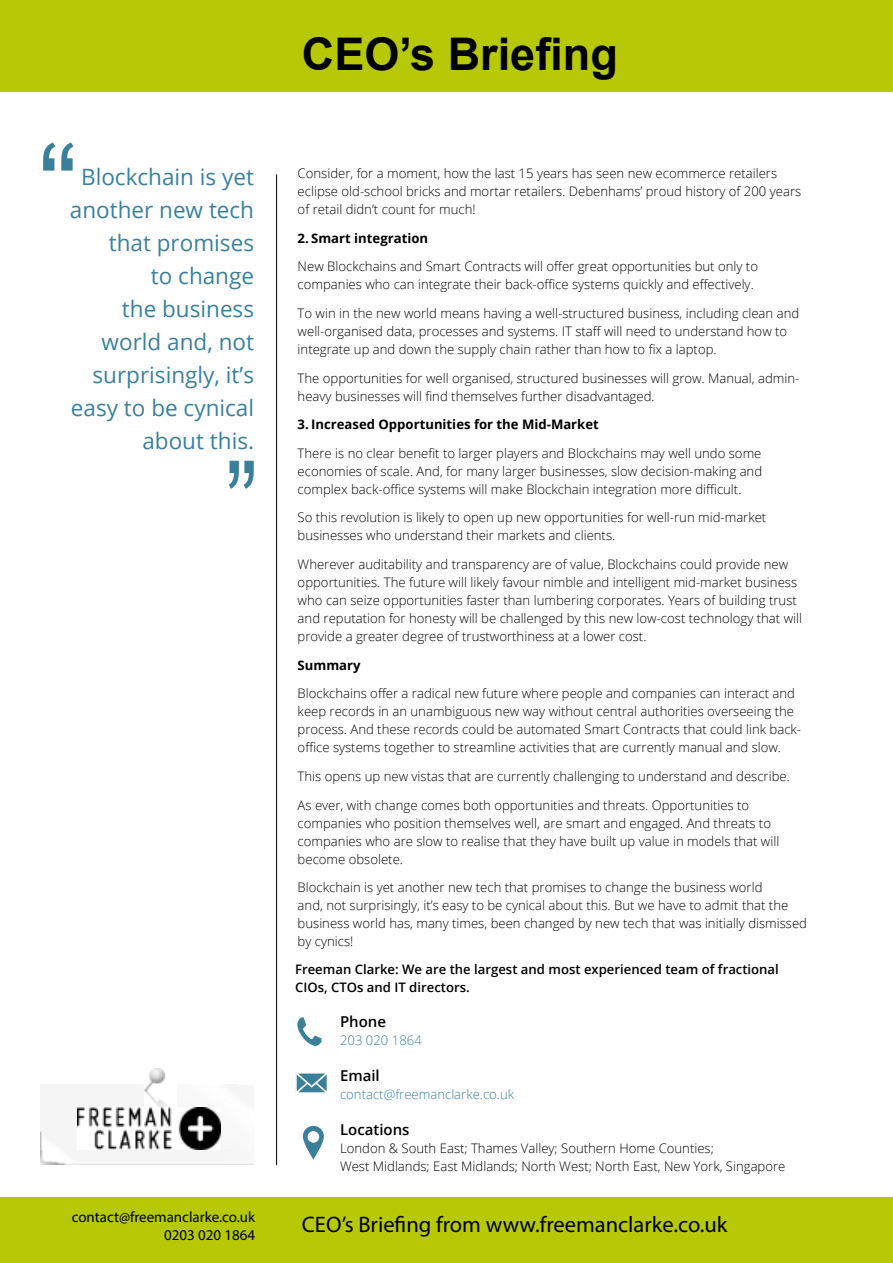
<style>
.page{position:relative;width:893px;height:1263px;background:#fff}
.page>*{position:absolute;margin:0;border:0;box-sizing:border-box;transform-origin:0 0}
.t1{font:120px "Arial";color:#3a809b}
.t2{font:120px "Arial Narrow";color:#3a809b}
.t3{font:700 45px "Arial";color:#000}
.t4{font:22.5px/33px "Open Sans";color:#3a809b;text-align:right}
.t5{font:22.5px "Myriad Pro";color:#000}
.t6{font:15px/18px "Myriad Pro";color:#000;text-align:right}
.t7{font:600 15px "Open Sans";color:#000}
.t8{font:300 13.2px/18px "Open Sans";color:#000}
.t9{font:600 13.2px/18px "Open Sans";color:#000}
.t10{font:700 13.2px "Open Sans";color:#000}
.t11{font:300 13.2px "Open Sans";color:#3a809b}
</style>
<div class="page">
<div style="left:0;top:0;width:893px;height:91px;background:#b6c806"></div>
<div style="left:0;top:1197px;width:893px;height:66px;background:#b6c806"></div>
<hr style="left:276px;top:174px;width:1px;height:991px;background:#000">
<img style="left:41px;top:1085px;width:212px;height:79px">
<img style="left:144px;top:1069px;width:32px;height:39px">
<img style="left:77px;top:1108px;width:144px;height:41px">
<svg style="left:298px;top:1017px;width:24px;height:29px"></svg>
<svg style="left:303px;top:1126px;width:21px;height:33px"></svg>
<div style="left:308px;top:1131px;width:11px;height:12px;background:#fff;border-radius:50%"></div>
<svg style="left:295px;top:1072px;width:32px;height:22px"></svg>
<h1 class="t1" style="left:38px;top:105px;width:41px">“</h1>
<h3 class="t4" style="left:70px;top:160px;width:186px">Blockchain is yet another new tech that promises<br>to change<br>the business world and, not surprisingly, it’s easy to be cynical about this.</h3>
<h1 class="t2" style="left:225px;top:416px;width:34px">”</h1>
<h2 class="t3" style="left:302px;top:22px;width:317px">CEO’s Briefing</h2>
<p class="t8" style="left:298px;top:164px;width:505px">Consider, for a moment, how the last 15 years has seen new ecommerce retailers eclipse old-school bricks and mortar retailers. Debenhams’ proud history of 200 years of retail didn’t count for much!</p>
<p class="t10" style="left:298px;top:228px;width:132px">2. Smart integration</p>
<p class="t8" style="left:298px;top:257px;width:462px">New Blockchains and Smart Contracts will offer great opportunities but only to companies who can integrate their back-office systems quickly and effectively.</p>
<p class="t8" style="left:298px;top:304px;width:503px">To win in the new world means having a well-structured business, including clean and well-organised data, processes and systems. IT staff will need to understand how to integrate up and down the supply chain rather than how to fix a laptop.</p>
<p class="t8" style="left:298px;top:368px;width:503px">The opportunities for well organised, structured businesses will grow. Manual, admin&shy;heavy businesses will find themselves further disadvantaged.</p>
<p class="t10" style="left:298px;top:415px;width:303px">3. Increased Opportunities for the Mid-Market</p>
<p class="t8" style="left:298px;top:444px;width:466px;text-align:justify">There is no clear benefit to larger players and Blockchains may well undo some economies of scale. And, for many larger businesses, slow decision-making and complex back-office systems will make Blockchain integration more difficult.</p>
<p class="t8" style="left:298px;top:508px;width:470px">So this revolution is likely to open up new opportunities for well-run mid-market businesses who understand their markets and clients.</p>
<p class="t8" style="left:298px;top:555px;width:506px">Wherever auditability and transparency are of value, Blockchains could provide new opportunities. The future will likely favour nimble and intelligent mid-market business who can seize opportunities faster than lumbering corporates. Years of building trust and reputation for honesty will be challenged by this new low-cost technology that will provide a greater degree of trustworthiness at a lower cost.</p>
<p class="t10" style="left:298px;top:655px;width:64px">Summary</p>
<p class="t8" style="left:298px;top:684px;width:505px">Blockchains offer a radical new future where people and companies can interact and keep records in an unambiguous new way without central authorities overseeing the process. And these records could be automated Smart Contracts that could link back&shy;office systems together to streamline activities that are currently manual and slow.</p>
<p class="t8" style="left:298px;top:761px;width:494px;line-height:28.7px">This opens up new vistas that are currently challenging to understand and describe.<br>As ever, with change comes both opportunities and threats. Opportunities to</p>
<p class="t8" style="left:298px;top:813px;width:483px">companies who position themselves well, are smart and engaged. And threats to companies who are slow to realise that they have built up value in models that will become obsolete.</p>
<p class="t8" style="left:298px;top:878px;width:511px">Blockchain is yet another new tech that promises to change the business world<br>and, not surprisingly, it’s easy to be cynical about this. But we have to admit that the business world has, many times, been changed by new tech that was initially dismissed by cynics!</p>
<p class="t9" style="left:295px;top:960px;width:485px">Freeman Clarke: We are the largest and most experienced team of fractional<br>CIOs, CTOs and IT directors.</p>
<p class="t7" style="left:340px;top:1011px;width:48px">Phone</p>
<p class="t11" style="left:340px;top:1031px;width:83px">203 020 1864</p>
<p class="t7" style="left:340px;top:1065px;width:41px">Email</p>
<p class="t11" style="left:340px;top:1085px;width:176px">contact@freemanclarke.co.uk</p>
<p class="t7" style="left:340px;top:1119px;width:71px">Locations</p>
<p class="t8" style="left:340px;top:1138px;width:447px">London &amp; South East; Thames Valley; Southern Home Counties;<br>West Midlands; East Midlands; North West; North East, New York, Singapore</p>
<p class="t6" style="left:72px;top:1207px;width:185px">contact@freemanclarke.co.uk<br>0203 020 1864</p>
<h3 class="t5" style="left:302px;top:1211px;width:427px">CEO’s Briefing from www.freemanclarke.co.uk</h3>
</div>
